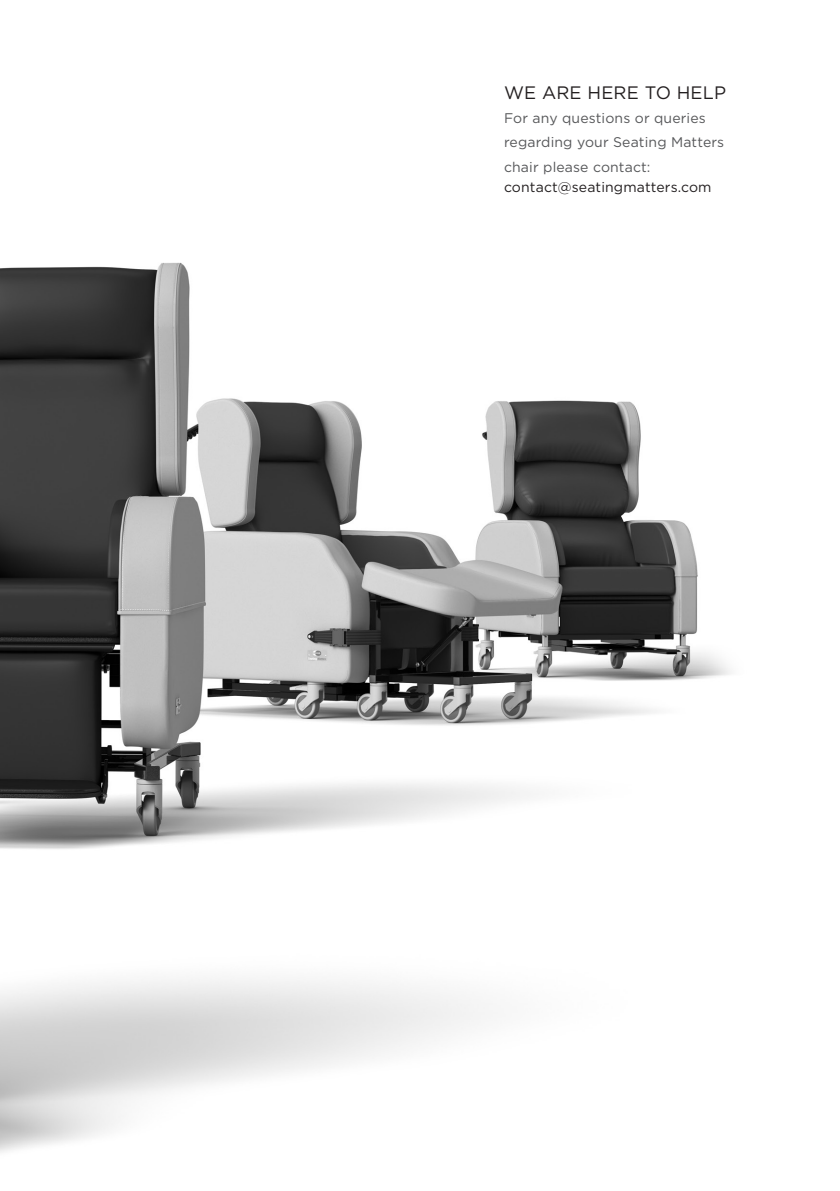
<style>
.page{position:relative;width:840px;height:1191px;background:#fff}
.page>*{position:absolute;margin:0;border:0;box-sizing:border-box;transform-origin:0 0}
.t1{font:18px "Gotham";letter-spacing:.01em;color:#231f20}
.t2{font:14px "Gotham";letter-spacing:.01em;color:#57585a}
.t3{font:14px "Gotham";letter-spacing:.01em;color:#231f20}
</style>
<div class="page">
<img style="left:0;top:262px;width:731px;height:891px">
<p class="t1" style="left:503px;top:82px;width:223px">WE ARE HERE TO HELP</p>
<p class="t2" style="left:503px;top:110px;width:203px">For any questions or queries</p>
<p class="t2" style="left:503px;top:134px;width:221px">regarding your Seating Matters</p>
<p class="t2" style="left:503px;top:158px;width:148px">chair please contact:</p>
<p class="t3" style="left:503px;top:178px;width:209px">contact@seatingmatters.com</p>
</div>
